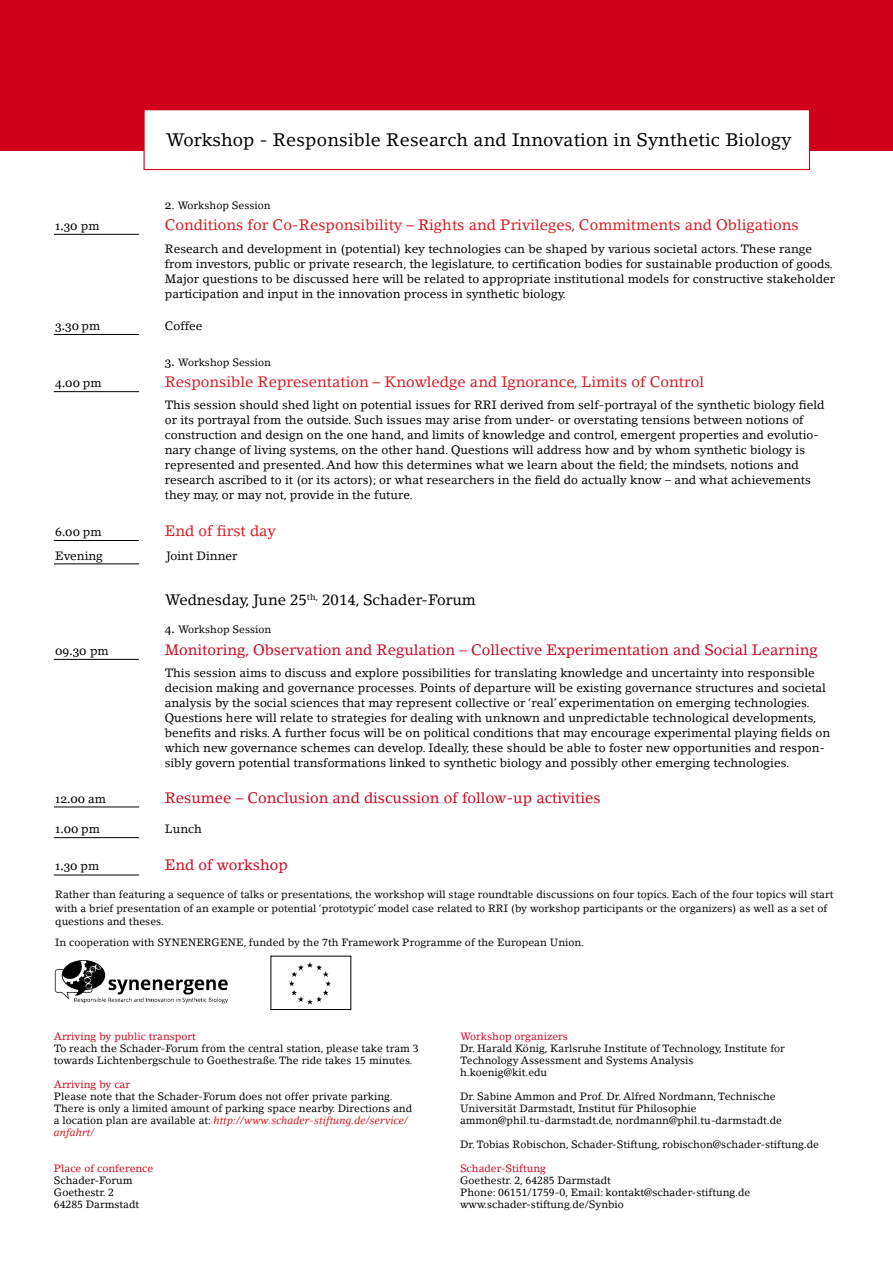
<style>
.page{position:relative;width:893px;height:1263px;background:#fff}
.page>*{position:absolute;margin:0;border:0;box-sizing:border-box;transform-origin:0 0}
.t1{font:18px "Lino Letter Std";letter-spacing:.01em;color:#000}
.t2{font:15px "Lino Letter Std";color:#d71920}
.t3{font:15px "Lino Letter Std";color:#cd071e}
.t4{font:15px "Lino Letter Std";color:#000}
.t5{font:12px/15px "Lino Letter Std";color:#000}
.t6{font:12px "Georgia";color:#000}
.t7{font:10.5px/12px "Lino Letter Std";color:#000}
.t8{font:10.5px "Lino Letter Std";color:#cd071e}
.s1{font-family:"Georgia";font-size:12px}
.s2{font-size:12px}
.s3{font-family:"Lino Letter Std"}
.s4{color:#cd071e}
.s5{font-style:italic;color:#d71920}
</style>
<div class="page">
<div style="left:0;top:0;width:893px;height:151px;background:#d10019"></div>
<div style="left:144px;top:110px;width:665px;height:60px;background:#fff"></div>
<div style="left:144px;top:109px;width:666px;height:61px;border:1px solid #d10019"></div>
<hr style="left:54px;top:234px;width:85px;height:1px;background:#000">
<hr style="left:54px;top:334px;width:85px;height:1px;background:#000">
<hr style="left:54px;top:391px;width:85px;height:1px;background:#000">
<hr style="left:54px;top:540px;width:85px;height:1px;background:#000">
<hr style="left:54px;top:659px;width:85px;height:1px;background:#000">
<hr style="left:54px;top:837px;width:85px;height:1px;background:#000">
<hr style="left:54px;top:806px;width:85px;height:1px;background:#000">
<hr style="left:54px;top:874px;width:85px;height:1px;background:#000">
<img style="left:54px;top:960px;width:174px;height:44px">
<img style="left:289px;top:962px;width:42px;height:43px">
<div style="left:270px;top:956px;width:81px;height:54px;border:1px solid #000"></div>
<hr style="left:54px;top:563px;width:85px;height:1px;background:#000">
<h1 class="t1" style="left:166px;top:129px;width:627px">Workshop - Responsible Research and Innovation in Synthetic Biology</h1>
<p class="t7" style="left:165px;top:199px;width:107px"><span class="s1">2</span><span class="s2">.</span> Workshop Session</p>
<p class="t6" style="left:55px;top:219px;width:46px">1.30 <span class="s3">pm</span></p>
<p class="t2" style="left:165px;top:216px;width:635px">Conditions for Co-Responsibility <span class="s4">– R</span>ights and Privileges, Commitments and Obligations</p>
<p class="t5" style="left:165px;top:241px;width:672px">Research and development in (potential) key technologies can be shaped by various societal actors. These range from investors, public or private research, the legislature, to certification bodies for sustainable production of goods.<br>Major questions to be discussed here will be related to appropriate institutional models for constructive stakeholder participation and input in the innovation process in synthetic biology.</p>
<p class="t6" style="left:55px;top:318px;width:47px">3.30 <span class="s3">pm</span></p>
<p class="t5" style="left:165px;top:318px;width:39px">Coffee</p>
<p class="t7" style="left:165px;top:356px;width:108px"><span class="s1">3.</span> Workshop Session</p>
<p class="t6" style="left:55px;top:376px;width:48px">4.00 <span class="s3">pm</span></p>
<p class="t2" style="left:165px;top:373px;width:541px">Responsible Representation <span class="s4">–</span> Knowledge and Ignorance, Limits of Control</p>
<p class="t5" style="left:165px;top:398px;width:661px">This session should shed light on potential issues for RRI derived from self-portrayal of the synthetic biology field or its portrayal from the outside. Such issues may arise from under- or overstating tensions between notions of construction and design on the one hand, and limits of knowledge and control, emergent properties and evolutio&shy;nary change of living systems, on the other hand. Questions will address how and by whom synthetic biology is represented and presented. And how this determines what we learn about the field; the mindsets, notions and research ascribed to it (or its actors); or what researchers in the field do actually know – and what achievements they may, or may not, provide in the future.</p>
<p class="t6" style="left:55px;top:524px;width:48px">6.00 <span class="s3">pm</span></p>
<p class="t2" style="left:165px;top:521px;width:112px">End of first day</p>
<p class="t5" style="left:55px;top:548px;width:49px">Evening</p>
<p class="t5" style="left:166px;top:548px;width:73px">Joint Dinner</p>
<p class="t4" style="left:165px;top:590px;width:312px">Wednesday, June 25<sup>th,</sup> 2014, Schader-Forum</p>
<p class="t7" style="left:165px;top:624px;width:108px"><span class="s1">4.</span> Workshop Session</p>
<p class="t6" style="left:55px;top:643px;width:55px">09.30 <span class="s3">pm</span></p>
<p class="t3" style="left:165px;top:640px;width:654px">Monitoring, Observation and Regulation – Collective Experimentation and Social Learning</p>
<p class="t5" style="left:165px;top:665px;width:667px">This session aims to discuss and explore possibilities for translating knowledge and uncertainty into responsible decision making and governance processes. Points of departure will be existing governance structures and societal analysis by the social sciences that may represent collective or ‘real’ experimentation on emerging technologies.<br>Questions here will relate to strategies for dealing with unknown and unpredictable technological developments, benefits and risks. A further focus will be on political conditions that may encourage experimental playing fields on which new governance schemes can develop. Ideally, these should be able to foster new opportunities and respon&shy;sibly govern potential transformations linked to synthetic biology and possibly other emerging technologies.</p>
<p class="t6" style="left:55px;top:792px;width:52px">12.00 <span class="s3">am</span></p>
<p class="t3" style="left:165px;top:789px;width:438px">Resumee – Conclusion and discussion of follow-up activities</p>
<p class="t6" style="left:55px;top:822px;width:46px">1.00 <span class="s3">pm</span></p>
<p class="t5" style="left:165px;top:822px;width:39px">Lunch</p>
<p class="t6" style="left:55px;top:858px;width:45px">1.30 <span class="s3">pm</span></p>
<p class="t3" style="left:165px;top:855px;width:125px">End of workshop</p>
<p class="t7" style="left:55px;top:888px;width:780px;line-height:13.5px">Rather than featuring a sequence of talks or presentations, the workshop will stage roundtable discussions on four topics. Each of the four topics will start with a brief presentation of an example or potential ‘prototypic’ model case related to RRI (by workshop participants or the organizers) as well as a set of questions and theses.</p>
<p class="t7" style="left:55px;top:936px;width:530px">In cooperation with SYNENERGENE, funded by the 7th Framework Programme of the European Union.</p>
<p class="t8" style="left:54px;top:1030px;width:144px">Arriving by public transport</p>
<p class="t7" style="left:54px;top:1042px;width:366px">To reach the Schader-Forum from the central station, please take tram 3 towards Lichtenbergschule to Goethestraße. The ride takes 15 minutes.</p>
<p class="t8" style="left:54px;top:1078px;width:78px">Arriving by car</p>
<p class="t7" style="left:54px;top:1091px;width:360px">Please note that the Schader-Forum does not offer private parking.<br>There is only a limited amount of parking space nearby. Directions and a location plan are available at: <span class="s5">http://www.schader-stiftung.de/service/ anfahrt/</span></p>
<p class="t8" style="left:54px;top:1162px;width:101px">Place of conference</p>
<p class="t7" style="left:54px;top:1175px;width:87px">Schader-Forum<br>Goethestr. 2<br>64285 Darmstadt</p>
<p class="t8" style="left:460px;top:1030px;width:109px">Workshop organizers</p>
<p class="t7" style="left:460px;top:1043px;width:326px">Dr. Harald König, Karlsruhe Institute of Technology, Institute for<br>Technology Assessment and Systems Analysis<br>h.koenig@kit.edu</p>
<p class="t7" style="left:460px;top:1091px;width:323px">Dr. Sabine Ammon and Prof. Dr. Alfred Nordmann, Technische<br>Universität Darmstadt, Institut für Philosophie ammon@phil.tu-darmstadt.de, nordmann@phil.tu-darmstadt.de</p>
<p class="t7" style="left:460px;top:1139px;width:360px">Dr. Tobias Robischon, Schader-Stiftung, robischon@schader-stiftung.de</p>
<p class="t8" style="left:460px;top:1162px;width:87px">Schader-Stiftung</p>
<p class="t7" style="left:460px;top:1175px;width:292px">Goethestr. 2, 64285 Darmstadt<br>Phone: 06151/1759-0, Email: kontakt@schader-stiftung.de www.schader-stiftung.de/Synbio</p>
</div>
